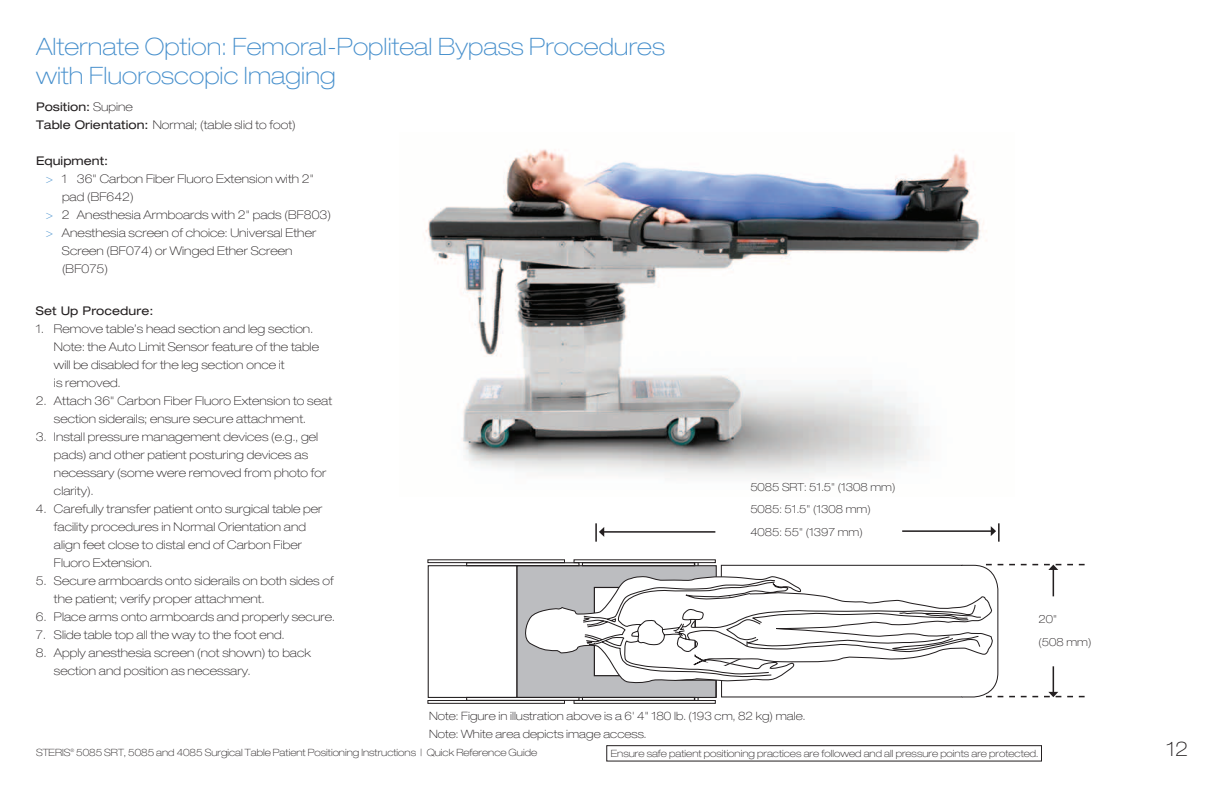
<style>
.page{position:relative;width:1224px;height:792px;background:#fff}
.page>*{position:absolute;margin:0;border:0;box-sizing:border-box;transform-origin:0 0}
.t1{font:100 expanded 24px/29px "Helvetica Neue";letter-spacing:.005em;color:#468fcc}
.t2{font:100 expanded 20px "Helvetica Neue";color:#231f20}
.t3{font:100 expanded 12px/18px "Helvetica Neue";letter-spacing:.005em;color:#231f20}
.t4{font:expanded 12px "Helvetica Neue";letter-spacing:.005em;color:#231f20}
.t5{font:100 expanded 11.5px/18px "Helvetica Neue";letter-spacing:.005em;color:#231f20}
.t6{font:100 expanded 11.2px/22.4px "Helvetica Neue";letter-spacing:.005em;color:#231f20}
.t7{font:100 expanded 10px "Helvetica Neue";color:#231f20}
.t8{font:100 expanded 4.7px "Helvetica Neue";color:#231f20}
.s1{font-weight:400}
.s2{color:#468fcc}
</style>
<div class="page">
<div style="left:606px;top:745px;width:436px;height:16px;border:1px solid #231f20"></div>
<img style="left:424px;top:149px;width:563px;height:328px">
<div style="left:428px;top:565px;width:89px;height:133px;border:1px solid #231f20"></div>
<div style="left:466px;top:562px;width:114px;height:4px;border:1px solid #231f20"></div>
<div style="left:582px;top:562px;width:113px;height:4px;border:1px solid #231f20"></div>
<div style="left:428px;top:700px;width:137px;height:4px;border:1px solid #231f20"></div>
<div style="left:574px;top:700px;width:142px;height:4px;border:1px solid #231f20"></div>
<div style="left:466px;top:697px;width:114px;height:4px;border:1px solid #231f20"></div>
<div style="left:582px;top:697px;width:113px;height:4px;border:1px solid #231f20"></div>
<hr style="left:902px;top:530px;width:90px;height:2px;background:#231f20">
<svg style="left:991px;top:523px;width:9px;height:19px"></svg>
<hr style="left:603px;top:531px;width:112px;height:2px;background:#231f20">
<svg style="left:595px;top:523px;width:9px;height:19px"></svg>
<svg style="left:516px;top:563px;width:569px;height:137px"></svg>
<svg style="left:522px;top:575px;width:472px;height:109px"></svg>
<h1 class="t1" style="left:36px;top:31px;width:630px">Alternate Option: Femoral-Popliteal Bypass Procedures with Fluoroscopic Imaging</h1>
<p class="t3" style="left:36px;top:98px;width:261px"><span class="s1">Position:</span> Supine<br><span class="s1">Table Orientation:</span> Normal; (table slid to foot)</p>
<p class="t4" style="left:36px;top:154px;width:74px">Equipment:</p>
<p class="t3" style="left:46px;top:170px;width:270px"><span class="s2">&gt;</span> 1 36" Carbon Fiber Fluoro Extension with 2"</p>
<p class="t3" style="left:62px;top:188px;width:73px">pad (BF642)</p>
<p class="t3" style="left:46px;top:206px;width:286px"><span class="s2">&gt;</span> 2 Anesthesia Armboards with 2" pads (BF803)</p>
<p class="t3" style="left:46px;top:224px;width:272px"><span class="s2">&gt;</span> Anesthesia screen of choice: Universal Ether</p>
<p class="t3" style="left:62px;top:242px;width:232px">Screen (BF074) or Winged Ether Screen</p>
<p class="t3" style="left:62px;top:260px;width:47px">(BF075)</p>
<p class="t4" style="left:36px;top:304px;width:119px">Set Up Procedure:</p>
<p class="t3" style="left:54px;top:320px;width:267px;text-indent:-18px">1. Remove table’s head section and leg section.<br>Note: the Auto Limit Sensor feature of the table will be disabled for the leg section once it<br>is removed.</p>
<p class="t3" style="left:54px;top:392px;width:280px;text-indent:-18px">2. Attach 36" Carbon Fiber Fluoro Extension to seat section siderails; ensure secure attachment.</p>
<p class="t3" style="left:54px;top:428px;width:274px;text-indent:-18px">3. Install pressure management devices (e.g., gel pads) and other patient posturing devices as necessary (some were removed from photo for clarity).</p>
<p class="t3" style="left:54px;top:500px;width:270px;text-indent:-18px">4. Carefully transfer patient onto surgical table per facility procedures in Normal Orientation and align feet close to distal end of Carbon Fiber Fluoro Extension.</p>
<p class="t3" style="left:54px;top:572px;width:281px;text-indent:-18px">5. Secure armboards onto siderails on both sides of the patient; verify proper attachment.</p>
<p class="t3" style="left:36px;top:608px;width:300px">6. Place arms onto armboards and properly secure.</p>
<p class="t3" style="left:36px;top:626px;width:250px">7. Slide table top all the way to the foot end.</p>
<p class="t3" style="left:54px;top:644px;width:259px;text-indent:-18px">8. Apply anesthesia screen (not shown) to back section and position as necessary.</p>
<p class="t6" style="left:750px;top:476px;width:146px">5085 SRT: 51.5" (1308 mm)<br>5085: 51.5" (1308 mm)<br>4085: 55" (1397 mm)</p>
<p class="t6" style="left:1039px;top:608px;width:54px">20"<br>(508 mm)</p>
<p class="t5" style="left:429px;top:707px;width:378px">Note: Figure in illustration above is a 6' 4" 180 lb. (193 cm, 82 kg) male.<br>Note: White area depicts image access.</p>
<p class="t7" style="left:36px;top:747px;width:36px">STERIS</p>
<p class="t8" style="left:70px;top:747px;width:5px">®</p>
<p class="t7" style="left:76px;top:747px;width:462px">5085 SRT, 5085 and 4085 Surgical Table Patient Positioning Instructions | Quick Reference Guide</p>
<p class="t7" style="left:611px;top:747px;width:429px">Ensure safe patient positioning practices are followed and all pressure points are protected.</p>
<h2 class="t2" style="left:1167px;top:737px;width:23px">12</h2>
</div>
